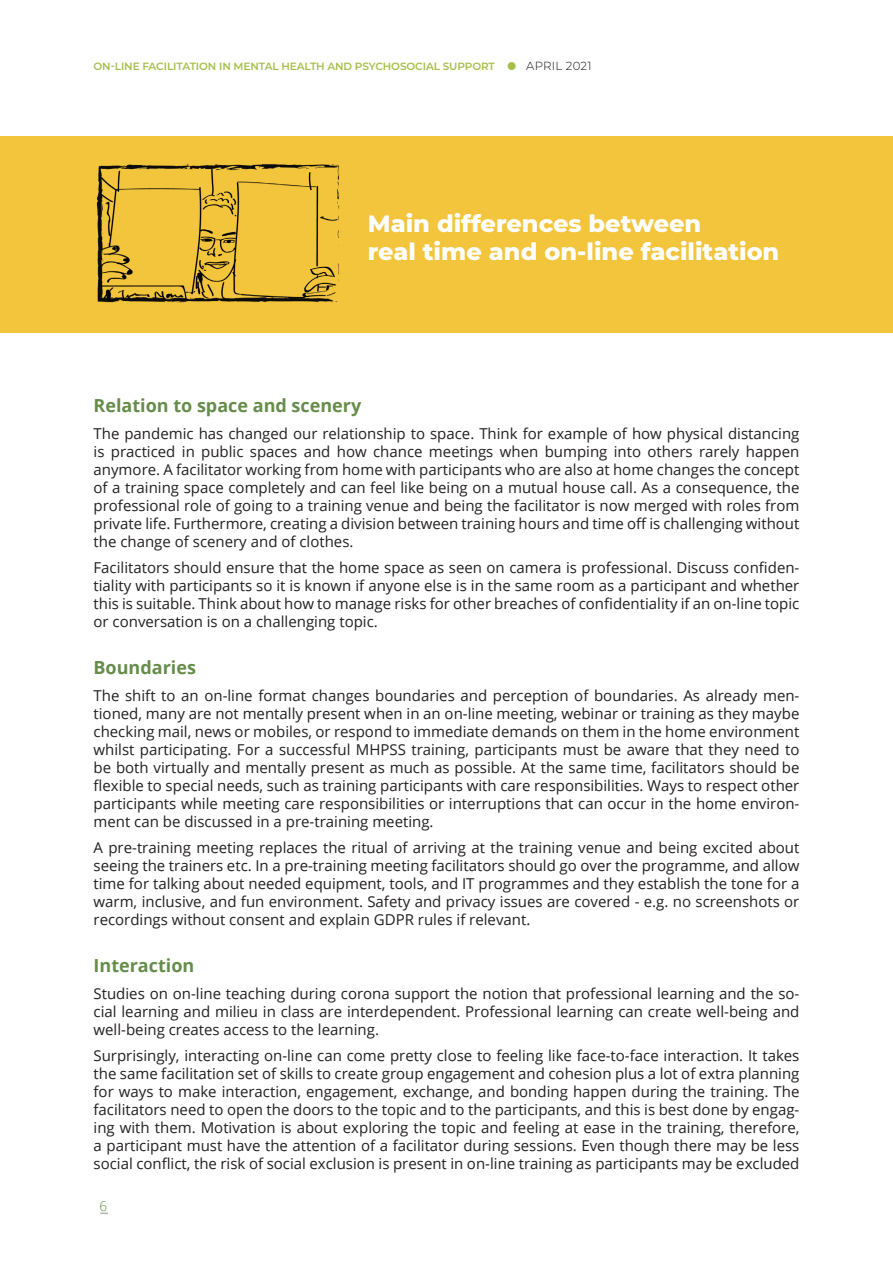
<style>
.page{position:relative;width:893px;height:1263px;background:#fff}
.page>*{position:absolute;margin:0;border:0;box-sizing:border-box;transform-origin:0 0}
.Rubrik_2{font:800 24px/28.8px "Montserrat";color:#fff}
.Subheader_1{font:700 18px "Open Sans";color:#668c4a}
.Body_copy{font:15px/18px "Open Sans";color:#231f20;text-align:justify}
.t1{font:300 13.5px "Open Sans";color:#668c4a}
.t2{font:300 11.7px "Montserrat";letter-spacing:.02em;color:#10110f}
.t3{font:600 10.5px "Montserrat";letter-spacing:-.01em;color:#a6bf4b}
.s1{font-family:"Calibri";font-weight:400;font-size:25.5px;color:#a6bf4b}
</style>
<div class="page">
<svg style="left:100px;top:1212px;width:8px;height:2px"></svg>
<div style="left:0;top:136px;width:893px;height:197px;background:#f2c53d"></div>
<img style="left:96px;top:164px;width:243px;height:139px">
<p class="t3" style="left:94px;top:59px;width:403px">ON-LINE FACILITATION IN MENTAL HEALTH AND PSYCHOSOCIAL SUPPORT</p>
<p class="t2" style="left:505px;top:58px;width:88px"><span class="s1">•</span> APRIL 2021</p>
<p class="Rubrik_2" style="left:368px;top:207px;width:413px">Main differences between<br>real time and on-line facilitation</p>
<p class="Subheader_1" style="left:94px;top:393px;width:269px">Relation to space and scenery</p>
<p class="Body_copy" style="left:94px;top:424px;width:707px">The pandemic has changed our relationship to space. Think for example of how physical distancing is practiced in public spaces and how chance meetings when bumping into others rarely happen anymore. A facilitator working from home with participants who are also at home changes the concept of a training space completely and can feel like being on a mutual house call. As a consequence, the professional role of going to a training venue and being the facilitator is now merged with roles from private life. Furthermore, creating a division between training hours and time off is challenging without the change of scenery and of clothes.</p>
<p class="Body_copy" style="left:94px;top:558px;width:707px">Facilitators should ensure that the home space as seen on camera is professional. Discuss confiden&shy;tiality with participants so it is known if anyone else is in the same room as a participant and whether this is suitable. Think about how to manage risks for other breaches of confidentiality if an on-line topic or conversation is on a challenging topic.</p>
<p class="Subheader_1" style="left:94px;top:655px;width:104px">Boundaries</p>
<p class="Body_copy" style="left:94px;top:686px;width:707px">The shift to an on-line format changes boundaries and perception of boundaries. As already men&shy;tioned, many are not mentally present when in an on-line meeting, webinar or training as they maybe checking mail, news or mobiles, or respond to immediate demands on them in the home environment whilst participating. For a successful MHPSS training, participants must be aware that they need to be both virtually and mentally present as much as possible. At the same time, facilitators should be flexible to special needs, such as training participants with care responsibilities. Ways to respect other participants while meeting care responsibilities or interruptions that can occur in the home environ&shy;ment can be discussed in a pre-training meeting.</p>
<p class="Body_copy" style="left:94px;top:838px;width:707px">A pre-training meeting replaces the ritual of arriving at the training venue and being excited about seeing the trainers etc. In a pre-training meeting facilitators should go over the programme, and allow time for talking about needed equipment, tools, and IT programmes and they establish the tone for a warm, inclusive, and fun environment. Safety and privacy issues are covered - e.g. no screenshots or recordings without consent and explain GDPR rules if relevant.</p>
<p class="Subheader_1" style="left:94px;top:953px;width:102px">Interaction</p>
<p class="Body_copy" style="left:94px;top:984px;width:707px">Studies on on-line teaching during corona support the notion that professional learning and the so&shy;cial learning and milieu in class are interdependent. Professional learning can create well-being and well-being creates access to the learning.</p>
<p class="Body_copy" style="left:94px;top:1046px;width:707px">Surprisingly, interacting on-line can come pretty close to feeling like face-to-face interaction. It takes the same facilitation set of skills to create group engagement and cohesion plus a lot of extra planning for ways to make interaction, engagement, exchange, and bonding happen during the training. The facilitators need to open the doors to the topic and to the participants, and this is best done by engag&shy;ing with them. Motivation is about exploring the topic and feeling at ease in the training, therefore, a participant must have the attention of a facilitator during sessions. Even though there may be less social conflict, the risk of social exclusion is present in on-line training as participants may be excluded</p>
<p class="t1" style="left:99px;top:1197px;width:9px">6</p>
</div>
